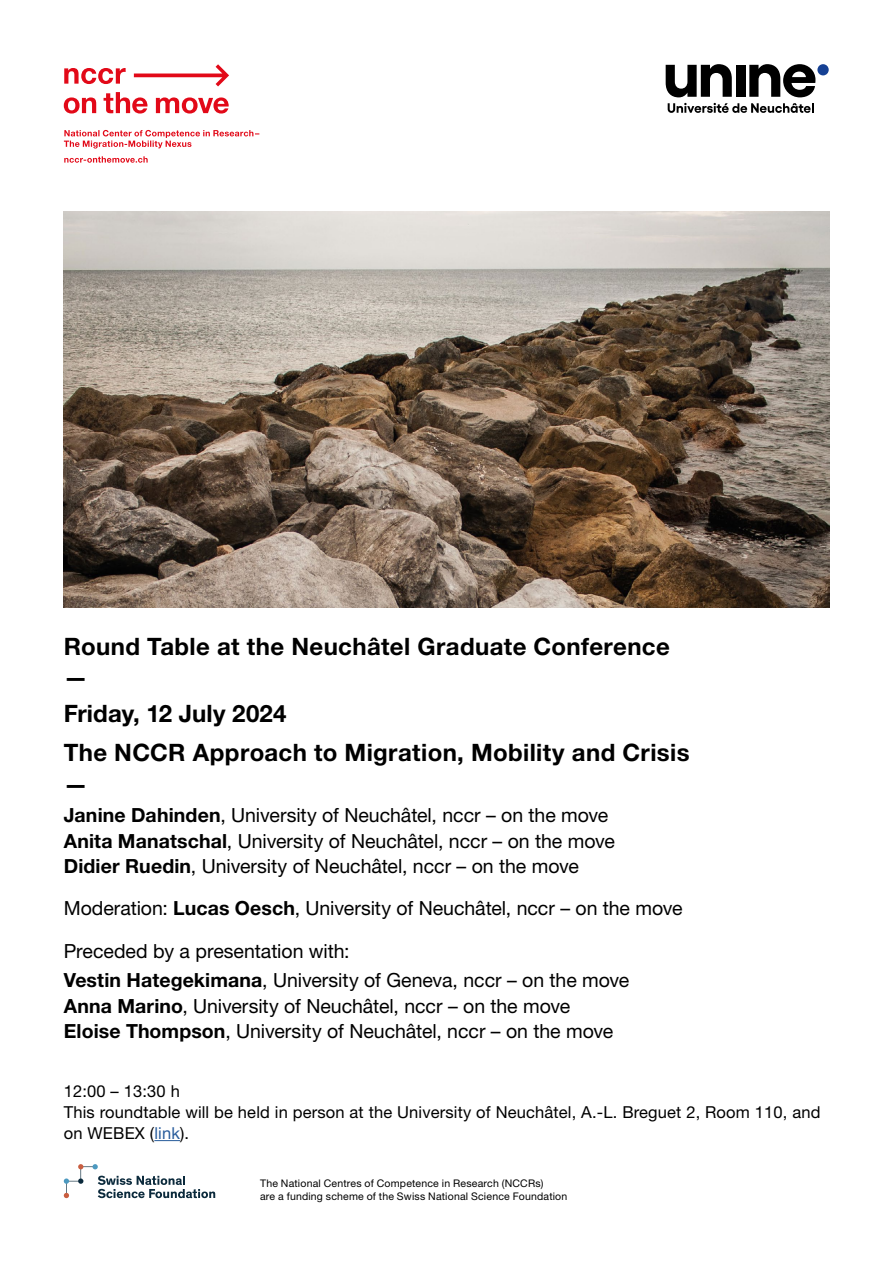
<style>
.page{position:relative;width:893px;height:1263px;background:#fff}
.page>*{position:absolute;margin:0;border:0;box-sizing:border-box;transform-origin:0 0}
.t1{font:700 24px/31.2px "Helvetica Neue LT Std";letter-spacing:.015em;color:#000}
.t2{font:19.5px/25.3px "Helvetica Neue LT Std";letter-spacing:-.005em;color:#000}
.t3{font:16.5px/21px "Helvetica Neue LT Std";letter-spacing:.01em;color:#000}
.t4{font:10.5px/12.6px "Helvetica Neue LT Std";letter-spacing:.015em;color:#000}
.s1{font-weight:700}
.s2{color:#275b9b}
</style>
<div class="page">
<img style="left:64px;top:212px;width:765px;height:395px">
<svg style="left:64px;top:68px;width:62px;height:16px"></svg>
<svg style="left:64px;top:97px;width:32px;height:17px"></svg>
<svg style="left:104px;top:92px;width:44px;height:22px"></svg>
<svg style="left:156px;top:97px;width:73px;height:17px"></svg>
<svg style="left:134px;top:64px;width:95px;height:22px"></svg>
<svg style="left:64px;top:156px;width:84px;height:7px"></svg>
<svg style="left:64px;top:130px;width:195px;height:19px"></svg>
<svg style="left:668px;top:103px;width:145px;height:10px"></svg>
<div style="left:817px;top:64px;width:12px;height:11px;background:#164194;border-radius:50%"></div>
<svg style="left:666px;top:64px;width:66px;height:33px"></svg>
<div style="left:736px;top:65px;width:9px;height:32px;background:#000"></div>
<svg style="left:749px;top:64px;width:66px;height:33px"></svg>
<svg style="left:154px;top:1140px;width:26px;height:1px"></svg>
<svg style="left:64px;top:1164px;width:151px;height:34px"></svg>
<p class="t1" style="left:64px;top:630px;width:608px">Round Table at the Neuchâtel Graduate Conference —</p>
<p class="t1" style="left:64px;top:693px;width:627px;line-height:39.8px">Friday, 12 July 2024<br>The NCCR Approach to Migration, Mobility and Crisis</p>
<p class="t1" style="left:64px;top:768px;width:25px">—</p>
<p class="t2" style="left:64px;top:802px;width:553px"><span class="s1">Janine Dahinden</span>, University of Neuchâtel, nccr – on the move<br><span class="s1">Anita Manatschal</span>, University of Neuchâtel, nccr – on the move<br><span class="s1">Didier Ruedin</span>, University of Neuchâtel, nccr – on the move</p>
<p class="t2" style="left:64px;top:887px;width:620px;line-height:42.3px">Moderation: <span class="s1">Lucas Oesch</span>, University of Neuchâtel, nccr – on the move<br>Preceded by a presentation with:</p>
<p class="t2" style="left:64px;top:967px;width:567px"><span class="s1">Vestin Hategekimana</span>, University of Geneva, nccr – on the move<br><span class="s1">Anna Marino</span>, University of Neuchâtel, nccr – on the move<br><span class="s1">Eloise Thompson</span>, University of Neuchâtel, nccr – on the move</p>
<p class="t3" style="left:64px;top:1080px;width:758px">12:00 – 13:30 h<br>This roundtable will be held in person at the University of Neuchâtel, A.-L. Breguet 2, Room 110, and on WEBEX (<span class="s2">link</span>).</p>
<p class="t4" style="left:260px;top:1177px;width:309px">The National Centres of Competence in Research (NCCRs)<br>are a funding scheme of the Swiss National Science Foundation</p>
</div>
